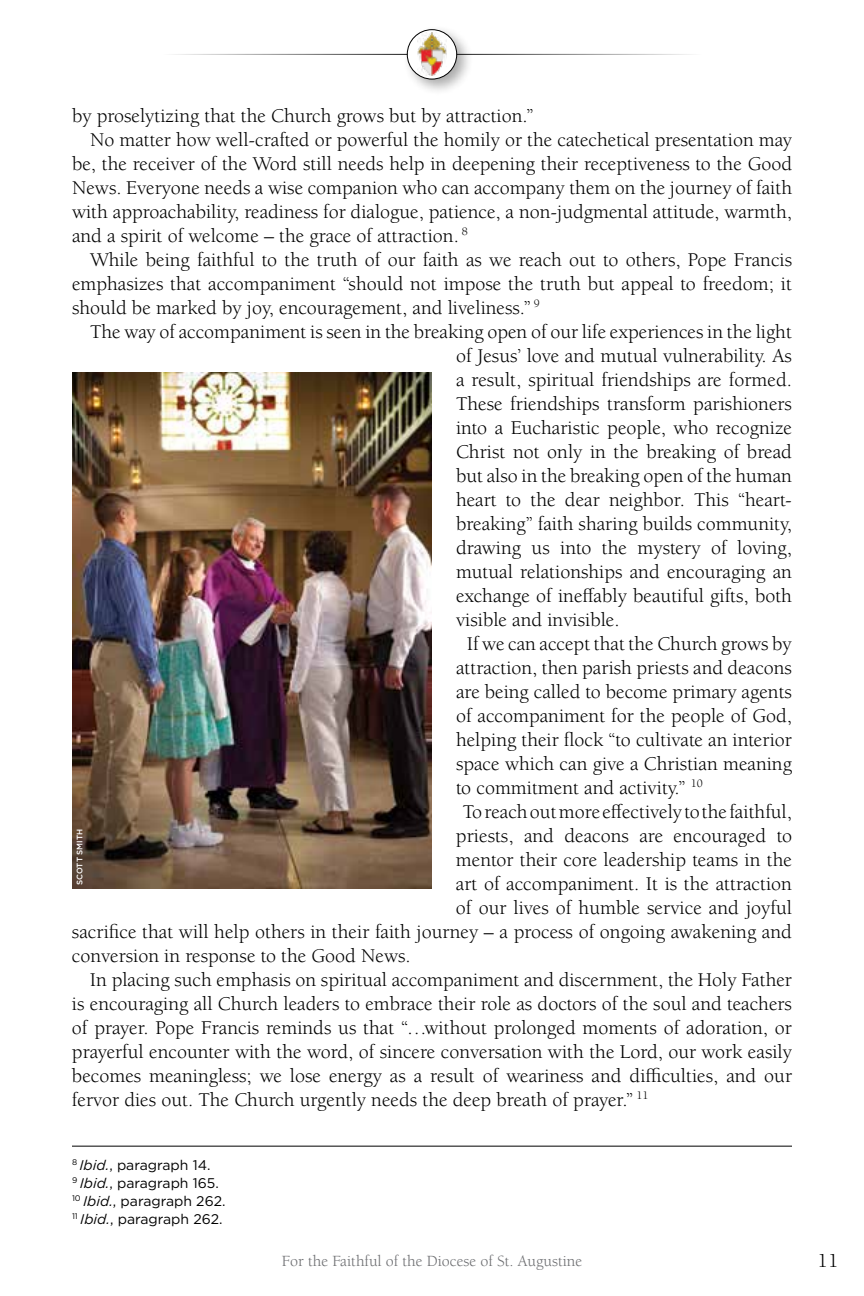
<style>
.page{position:relative;width:864px;height:1296px;background:#fff}
.page>*{position:absolute;margin:0;border:0;box-sizing:border-box;transform-origin:0 0}
.t1{font:20px "Berkeley Pro";color:#000}
.t2{font:16px "Berkeley Pro";color:#6d6e71}
.t3{font:14px/18px "Gotham";color:#000}
.t4{font:500 8px "Gotham";color:#fff}
.s1{font-style:italic}
</style>
<div class="page">
<hr style="left:162px;top:54px;width:270px;height:1px;background:#000">
<hr style="left:432px;top:54px;width:270px;height:1px;background:#000">
<div style="left:403px;top:25px;width:70px;height:71px;background:#000;opacity:.33"></div>
<div style="left:407px;top:30px;width:50px;height:49px;background:#fff;border-radius:50%"></div>
<div style="left:407px;top:29px;width:50px;height:50px;border:1px solid #000;border-radius:50%"></div>
<img style="left:417px;top:33px;width:30px;height:43px">
<hr style="left:72px;top:1146px;width:720px;height:1px;background:#000">
<img style="left:72px;top:372px;width:360px;height:517px">
<p class="t1" style="left:72px;top:105px;width:463px">by proselytizing that the Church grows but by attraction.”</p>
<p class="t1" style="left:90px;top:129px;width:704px">No matter how well-crafted or powerful the homily or the catechetical presentation may</p>
<p class="t1" style="left:72px;top:153px;width:722px">be, the receiver of the Word still needs help in deepening their receptiveness to the Good</p>
<p class="t1" style="left:72px;top:177px;width:722px">News. Everyone needs a wise companion who can accompany them on the journey of faith</p>
<p class="t1" style="left:72px;top:201px;width:722px">with approachability, readiness for dialogue, patience, a non-judgmental attitude, warmth,</p>
<p class="t1" style="left:72px;top:225px;width:397px">and a spirit of welcome – the grace of attraction. <sup>8</sup></p>
<p class="t1" style="left:90px;top:249px;width:704px">While being faithful to the truth of our faith as we reach out to others, Pope Francis</p>
<p class="t1" style="left:72px;top:273px;width:721px">emphasizes that accompaniment “should not impose the truth but appeal to freedom; it</p>
<p class="t1" style="left:72px;top:297px;width:469px">should be marked by joy, encouragement, and liveliness.” <sup>9</sup></p>
<p class="t1" style="left:90px;top:321px;width:703px">The way of accompaniment is seen in the breaking open of our life experiences in the light</p>
<p class="t1" style="left:456px;top:345px;width:337px">of Jesus’ love and mutual vulnerability. As</p>
<p class="t1" style="left:456px;top:369px;width:338px">a result, spiritual friendships are formed.</p>
<p class="t1" style="left:456px;top:393px;width:338px">These friendships transform parishioners</p>
<p class="t1" style="left:456px;top:417px;width:338px">into a Eucharistic people, who recognize</p>
<p class="t1" style="left:456px;top:441px;width:337px">Christ not only in the breaking of bread</p>
<p class="t1" style="left:456px;top:465px;width:338px">but also in the breaking open of the human</p>
<p class="t1" style="left:456px;top:489px;width:337px">heart to the dear neighbor. This “heart-</p>
<p class="t1" style="left:456px;top:513px;width:338px">breaking” faith sharing builds community,</p>
<p class="t1" style="left:456px;top:537px;width:337px">drawing us into the mystery of loving,</p>
<p class="t1" style="left:456px;top:561px;width:338px">mutual relationships and encouraging an</p>
<p class="t1" style="left:456px;top:585px;width:338px">exchange of ineffably beautiful gifts, both</p>
<p class="t1" style="left:456px;top:609px;width:165px">visible and invisible.</p>
<p class="t1" style="left:467px;top:633px;width:327px">If we can accept that the Church grows by</p>
<p class="t1" style="left:456px;top:657px;width:338px">attraction, then parish priests and deacons</p>
<p class="t1" style="left:456px;top:681px;width:338px">are being called to become primary agents</p>
<p class="t1" style="left:456px;top:705px;width:337px">of accompaniment for the people of God,</p>
<p class="t1" style="left:456px;top:729px;width:337px">helping their flock “to cultivate an interior</p>
<p class="t1" style="left:456px;top:753px;width:337px">space which can give a Christian meaning</p>
<p class="t1" style="left:456px;top:777px;width:248px">to commitment and activity.” <sup>10</sup></p>
<p class="t1" style="left:463px;top:801px;width:331px">To reach out more effectively to the faithful,</p>
<p class="t1" style="left:456px;top:825px;width:338px">priests, and deacons are encouraged to</p>
<p class="t1" style="left:456px;top:849px;width:338px">mentor their core leadership teams in the</p>
<p class="t1" style="left:456px;top:873px;width:337px">art of accompaniment. It is the attraction</p>
<p class="t1" style="left:456px;top:897px;width:338px">of our lives of humble service and joyful</p>
<p class="t1" style="left:72px;top:921px;width:721px">sacrifice that will help others in their faith journey – a process of ongoing awakening and</p>
<p class="t1" style="left:72px;top:945px;width:340px">conversion in response to the Good News.</p>
<p class="t1" style="left:90px;top:969px;width:704px">In placing such emphasis on spiritual accompaniment and discernment, the Holy Father</p>
<p class="t1" style="left:72px;top:993px;width:722px">is encouraging all Church leaders to embrace their role as doctors of the soul and teachers</p>
<p class="t1" style="left:72px;top:1017px;width:721px">of prayer. Pope Francis reminds us that “…without prolonged moments of adoration, or</p>
<p class="t1" style="left:72px;top:1041px;width:722px">prayerful encounter with the word, of sincere conversation with the Lord, our work easily</p>
<p class="t1" style="left:72px;top:1065px;width:722px">becomes meaningless; we lose energy as a result of weariness and difficulties, and our</p>
<p class="t1" style="left:72px;top:1089px;width:578px">fervor dies out. The Church urgently needs the deep breath of prayer.” <sup>11</sup></p>
<p class="t4" style="left:74px;top:885px;width:57px;rotate:-90deg">SCOTT SMITH</p>
<p class="t3" style="left:72px;top:1155px;width:155px"><sup>8</sup> <span class="s1">Ibid.</span>, paragraph 14.<br><sup>9</sup> <span class="s1">Ibid.</span>, paragraph 165.<br><sup>10</sup> <span class="s1">Ibid.</span>, paragraph 262.<br><sup>11</sup> <span class="s1">Ibid.</span>, paragraph 262.</p>
<p class="t2" style="left:282px;top:1252px;width:302px">For the Faithful of the Diocese of St. Augustine</p>
<p class="t1" style="left:818px;top:1250px;width:22px">11</p>
</div>
